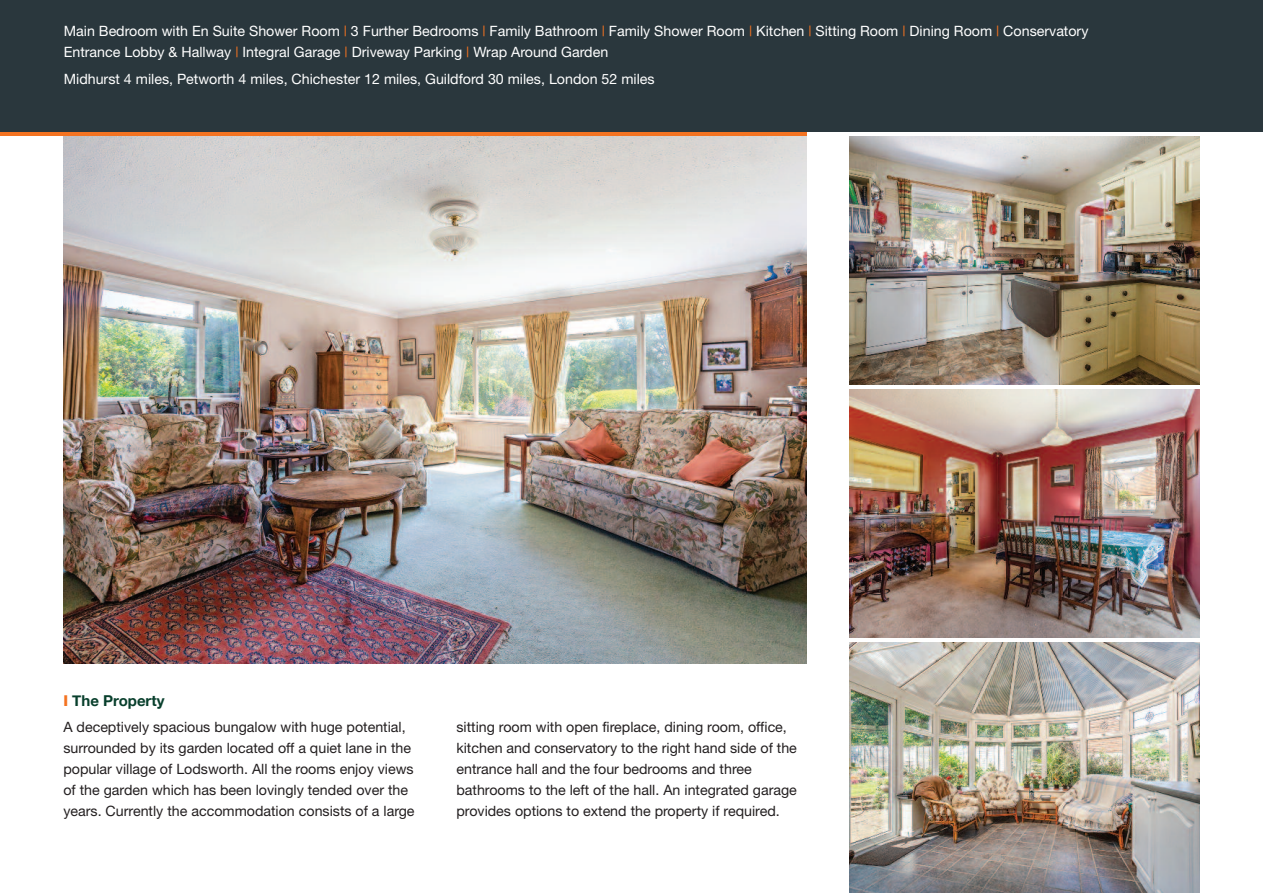
<style>
.page{position:relative;width:1263px;height:893px;background:#fff}
.page>*{position:absolute;margin:0;border:0;box-sizing:border-box;transform-origin:0 0}
.t1{font:700 15px "Helvetica Neue";color:#083f2c}
.t2{font:14.25px/21px "Helvetica Neue";color:#231f20}
.t3{font:14.25px/21px "Helvetica Neue";color:#fff}
.s1{color:#f47321}
.s2{font-weight:800;color:#f47321}
</style>
<div class="page">
<img style="left:64px;top:136px;width:742px;height:527px">
<div style="left:0;top:0;width:1263px;height:132px;background:#2a373d"></div>
<hr style="left:0;top:132px;width:806px;height:4px;background:#f47321">
<img style="left:849px;top:136px;width:350px;height:249px">
<img style="left:849px;top:389px;width:350px;height:249px">
<img style="left:849px;top:642px;width:350px;height:251px">
<p class="t3" style="left:64px;top:21px;width:1026px">Main Bedroom with En Suite Shower Room <span class="s1">|</span> 3 Further Bedrooms <span class="s1">|</span> Family Bathroom <span class="s1">|</span> Family Shower Room <span class="s1">|</span> Kitchen <span class="s1">|</span> Sitting Room <span class="s1">|</span> Dining Room <span class="s1">|</span> Conservatory<br>Entrance Lobby &amp; Hallway <span class="s1">|</span> Integral Garage <span class="s1">|</span> Driveway Parking <span class="s1">|</span> Wrap Around Garden</p>
<p class="t3" style="left:64px;top:70px;width:592px">Midhurst 4 miles, Petworth 4 miles, Chichester 12 miles, Guildford 30 miles, London 52 miles</p>
<p class="t1" style="left:63px;top:691px;width:103px"><span class="s2">I</span> The Property</p>
<p class="t2" style="left:63px;top:718px;width:353px">A deceptively spacious bungalow with huge potential, surrounded by its garden located off a quiet lane in the popular village of Lodsworth. All the rooms enjoy views of the garden which has been lovingly tended over the years. Currently the accommodation consists of a large</p>
<p class="t2" style="left:456px;top:718px;width:342px">sitting room with open fireplace, dining room, office, kitchen and conservatory to the right hand side of the entrance hall and the four bedrooms and three bathrooms to the left of the hall. An integrated garage provides options to extend the property if required.</p>
</div>
